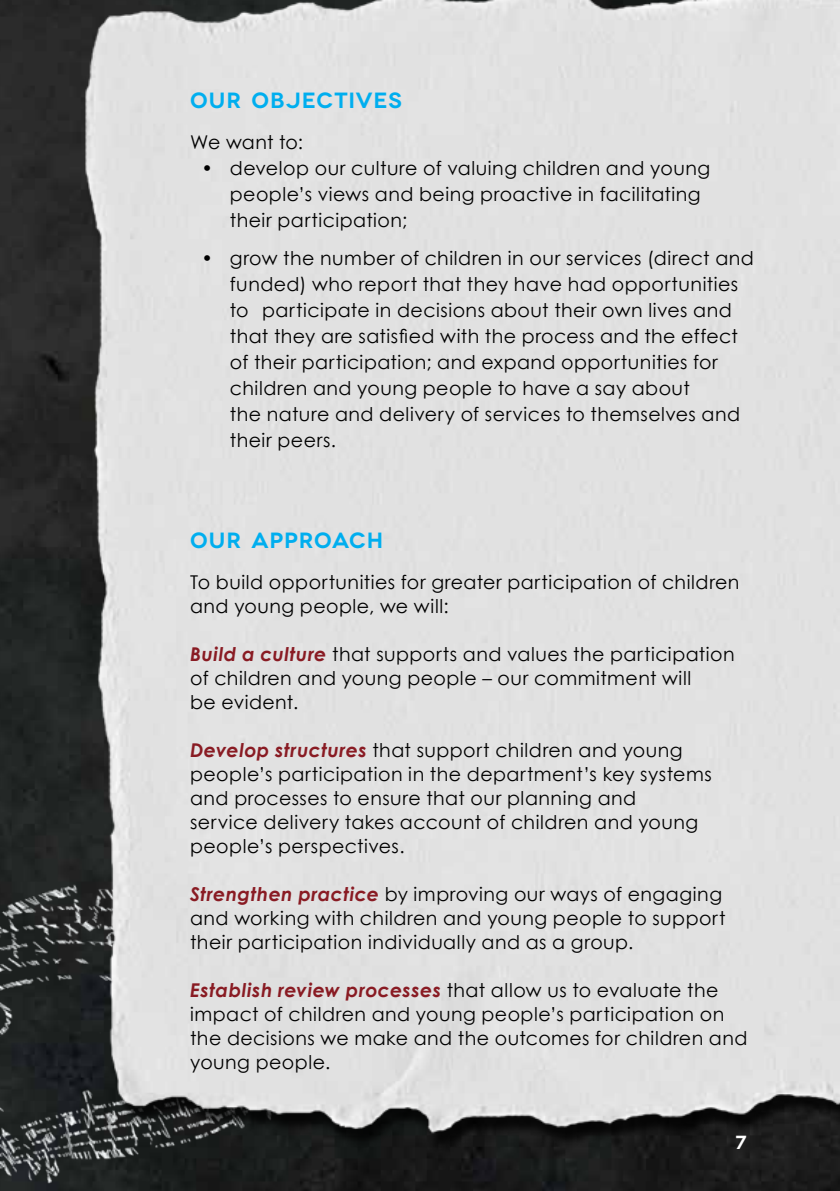
<style>
.page{position:relative;width:840px;height:1191px;background:#fff}
.page>*{position:absolute;margin:0;border:0;box-sizing:border-box;transform-origin:0 0}
.t1{font:600 22px "Novecentowide";letter-spacing:.04em;color:#00aeef}
.t2{font:19px/24px "Century Gothic";letter-spacing:.025em;color:#000}
.t3{font:600 19px "Novecentowide";color:#fff}
.s1{font-weight:700;font-style:italic;color:#891b23}
</style>
<div class="page">
<img style="left:0;top:0;width:839px;height:1191px">
<img style="left:0;top:692px;width:473px;height:499px">
<img style="left:61px;top:0;width:778px;height:1161px">
<p class="t1" style="left:190px;top:87px;width:213px">OUR OBJECTIVES</p>
<p class="t2" style="left:190px;top:130px;width:114px">We want to:</p>
<p class="t2" style="left:230px;top:155px;width:481px;line-height:26px;text-indent:-28px">• develop our culture of valuing children and young people’s views and being proactive in facilitating their participation;</p>
<p class="t2" style="left:230px;top:244px;width:525px;line-height:26px;text-indent:-28px">• grow the number of children in our services (direct and funded) who report that they have had opportunities to participate in decisions about their own lives and that they are satisfied with the process and the effect of their participation; and expand opportunities for children and young people to have a say about<br>the nature and delivery of services to themselves and their peers.</p>
<p class="t1" style="left:190px;top:527px;width:194px">OUR APPROACH</p>
<p class="t2" style="left:190px;top:570px;width:550px">To build opportunities for greater participation of children and young people, we will:</p>
<p class="t2" style="left:190px;top:642px;width:546px"><span class="s1">Build a culture</span> that supports and values the participation of children and young people – our commitment will<br>be evident.</p>
<p class="t2" style="left:190px;top:738px;width:523px"><span class="s1">Develop structures</span> that support children and young people’s participation in the department’s key systems and processes to ensure that our planning and<br>service delivery takes account of children and young people’s perspectives.</p>
<p class="t2" style="left:190px;top:882px;width:536px"><span class="s1">Strengthen practice</span> by improving our ways of engaging and working with children and young people to support their participation individually and as a group.</p>
<p class="t2" style="left:190px;top:978px;width:558px"><span class="s1">Establish review processes</span> that allow us to evaluate the impact of children and young people’s participation on the decisions we make and the outcomes for children and young people.</p>
<p class="t3" style="left:735px;top:1131px;width:12px">7</p>
</div>
